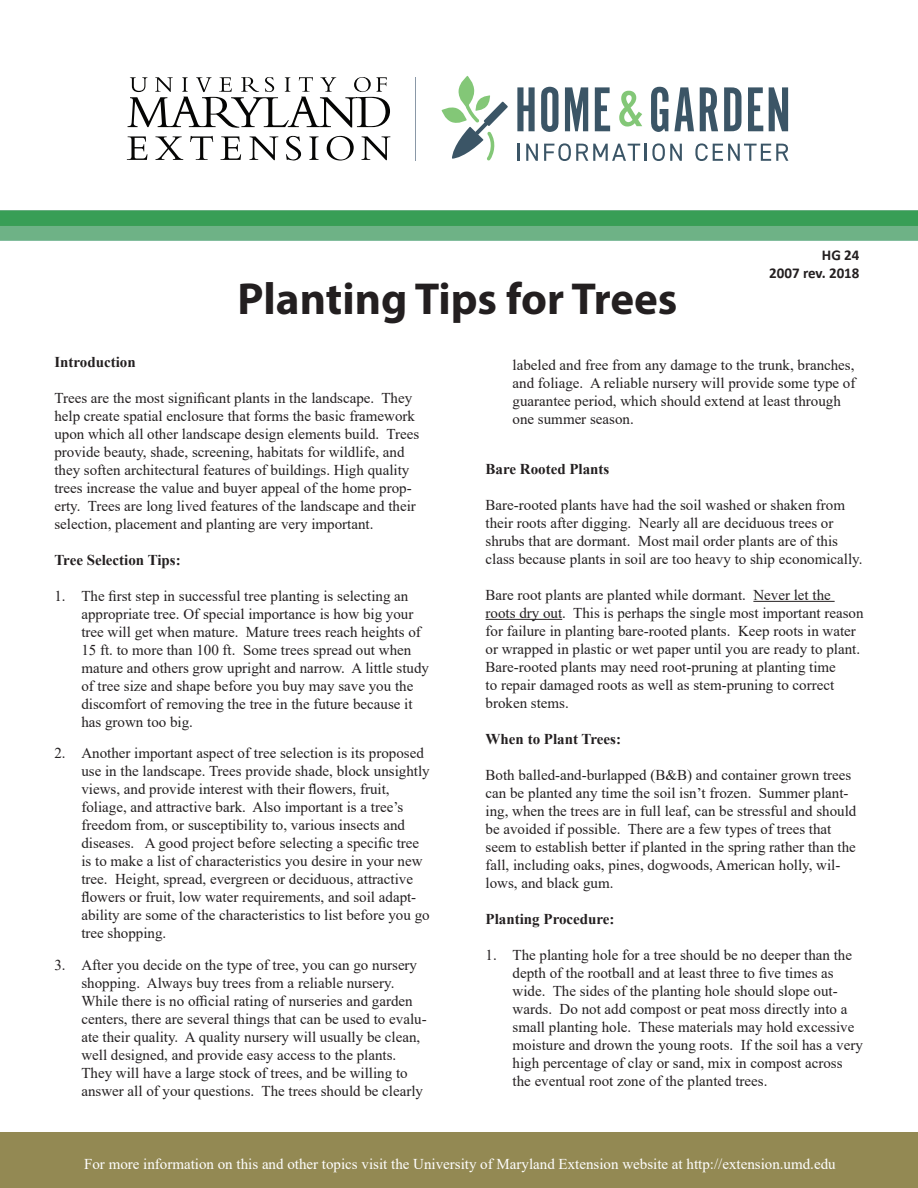
<style>
.page{position:relative;width:918px;height:1188px;background:#fff}
.page>*{position:absolute;margin:0;border:0;box-sizing:border-box;transform-origin:0 0}
.t1{font:700 45px "Myriad Pro";color:#231f20}
.t2{font:15px/18px "Times New Roman";color:#231f20}
.t3{font:15px "Times New Roman";color:#fff}
.t4{font:700 15px "Times New Roman";color:#231f20}
.t5{font:700 15px "Calibri";color:#231f20}
</style>
<div class="page">
<hr style="left:753px;top:601px;width:82px;height:1px;background:#231f20">
<hr style="left:486px;top:619px;width:76px;height:1px;background:#231f20">
<div style="left:0;top:225px;width:918px;height:15px;background:#6eb286"></div>
<div style="left:0;top:211px;width:918px;height:14px;background:#389e56"></div>
<div style="left:1px;top:1133px;width:917px;height:55px;background:#938953"></div>
<svg style="left:517px;top:87px;width:18px;height:44px"></svg>
<svg style="left:541px;top:87px;width:18px;height:45px"></svg>
<svg style="left:565px;top:87px;width:23px;height:44px"></svg>
<svg style="left:595px;top:87px;width:15px;height:44px"></svg>
<svg style="left:651px;top:87px;width:43px;height:45px"></svg>
<svg style="left:700px;top:87px;width:18px;height:44px"></svg>
<svg style="left:724px;top:87px;width:17px;height:44px"></svg>
<svg style="left:748px;top:87px;width:15px;height:44px"></svg>
<svg style="left:769px;top:87px;width:19px;height:44px"></svg>
<svg style="left:518px;top:144px;width:2px;height:17px"></svg>
<svg style="left:526px;top:144px;width:12px;height:17px"></svg>
<svg style="left:544px;top:143px;width:138px;height:18px"></svg>
<svg style="left:695px;top:143px;width:93px;height:18px"></svg>
<svg style="left:619px;top:91px;width:23px;height:36px"></svg>
<svg style="left:442px;top:76px;width:66px;height:84px"></svg>
<svg style="left:128px;top:77px;width:262px;height:51px"></svg>
<svg style="left:127px;top:136px;width:21px;height:24px"></svg>
<svg style="left:155px;top:136px;width:28px;height:24px"></svg>
<svg style="left:190px;top:136px;width:23px;height:24px"></svg>
<svg style="left:221px;top:136px;width:20px;height:24px"></svg>
<svg style="left:249px;top:136px;width:29px;height:24px"></svg>
<svg style="left:286px;top:136px;width:15px;height:25px"></svg>
<svg style="left:309px;top:136px;width:10px;height:24px"></svg>
<svg style="left:327px;top:136px;width:27px;height:25px"></svg>
<svg style="left:362px;top:136px;width:28px;height:24px"></svg>
<hr style="left:415px;top:77px;width:1px;height:84px;background:#8a98a7">
<p class="t1" style="left:237px;top:269px;width:442px">Planting Tips for Trees</p>
<p class="t5" style="left:822px;top:244px;width:39px">HG 24</p>
<p class="t5" style="left:769px;top:262px;width:92px">2007 rev. 2018</p>
<p class="t4" style="left:54px;top:351px;width:83px">Introduction</p>
<p class="t2" style="left:54px;top:388px;width:366px">Trees are the most significant plants in the landscape. They help create spatial enclosure that forms the basic framework upon which all other landscape design elements build. Trees provide beauty, shade, screening, habitats for wildlife, and they soften architectural features of buildings. High quality trees increase the value and buyer appeal of the home prop&shy;erty. Trees are long lived features of the landscape and their selection, placement and planting are very important.</p>
<p class="t4" style="left:54px;top:549px;width:128px">Tree Selection Tips:</p>
<p class="t2" style="left:81px;top:586px;width:349px;text-indent:-27px">1. The first step in successful tree planting is selecting an appropriate tree. Of special importance is how big your tree will get when mature. Mature trees reach heights of 15 ft. to more than 100 ft. Some trees spread out when mature and others grow upright and narrow. A little study of tree size and shape before you buy may save you the discomfort of removing the tree in the future because it has grown too big.</p>
<p class="t2" style="left:81px;top:744px;width:350px;text-indent:-27px">2. Another important aspect of tree selection is its proposed use in the landscape. Trees provide shade, block unsightly views, and provide interest with their flowers, fruit, foliage, and attractive bark. Also important is a tree’s freedom from, or susceptibility to, various insects and diseases. A good project before selecting a specific tree is to make a list of characteristics you desire in your new tree. Height, spread, evergreen or deciduous, attractive flowers or fruit, low water requirements, and soil adapt&shy;ability are some of the characteristics to list before you go tree shopping.</p>
<p class="t2" style="left:81px;top:955px;width:347px;text-indent:-27px">3. After you decide on the type of tree, you can go nursery shopping. Always buy trees from a reliable nursery.<br>While there is no official rating of nurseries and garden centers, there are several things that can be used to evalu&shy;ate their quality. A quality nursery will usually be clean, well designed, and provide easy access to the plants.<br>They will have a large stock of trees, and be willing to answer all of your questions. The trees should be clearly</p>
<p class="t2" style="left:513px;top:356px;width:344px">labeled and free from any damage to the trunk, branches, and foliage. A reliable nursery will provide some type of guarantee period, which should extend at least through one summer season.</p>
<p class="t4" style="left:486px;top:458px;width:125px">Bare Rooted Plants</p>
<p class="t2" style="left:486px;top:495px;width:378px">Bare-rooted plants have had the soil washed or shaken from their roots after digging. Nearly all are deciduous trees or shrubs that are dormant. Most mail order plants are of this class because plants in soil are too heavy to ship economically.</p>
<p class="t2" style="left:486px;top:585px;width:380px">Bare root plants are planted while dormant. Never let the roots dry out. This is perhaps the single most important reason for failure in planting bare-rooted plants. Keep roots in water or wrapped in plastic or wet paper until you are ready to plant.<br>Bare-rooted plants may need root-pruning at planting time<br>to repair damaged roots as well as stem-pruning to correct broken stems.</p>
<p class="t4" style="left:486px;top:728px;width:137px">When to Plant Trees:</p>
<p class="t2" style="left:486px;top:765px;width:372px">Both balled-and-burlapped (B&amp;B) and container grown trees can be planted any time the soil isn’t frozen. Summer plant&shy;ing, when the trees are in full leaf, can be stressful and should be avoided if possible. There are a few types of trees that seem to establish better if planted in the spring rather than the fall, including oaks, pines, dogwoods, American holly, wil&shy;lows, and black gum.</p>
<p class="t4" style="left:486px;top:908px;width:131px">Planting Procedure:</p>
<p class="t2" style="left:513px;top:945px;width:352px;text-indent:-27px">1. The planting hole for a tree should be no deeper than the depth of the rootball and at least three to five times as wide. The sides of the planting hole should slope out&shy;wards. Do not add compost or peat moss directly into a small planting hole. These materials may hold excessive moisture and drown the young roots. If the soil has a very high percentage of clay or sand, mix in compost across the eventual root zone of the planted trees.</p>
<p class="t3" style="left:84px;top:1153px;width:753px">For more information on this and other topics visit the University of Maryland Extension website at http://extension.umd.edu</p>
</div>
